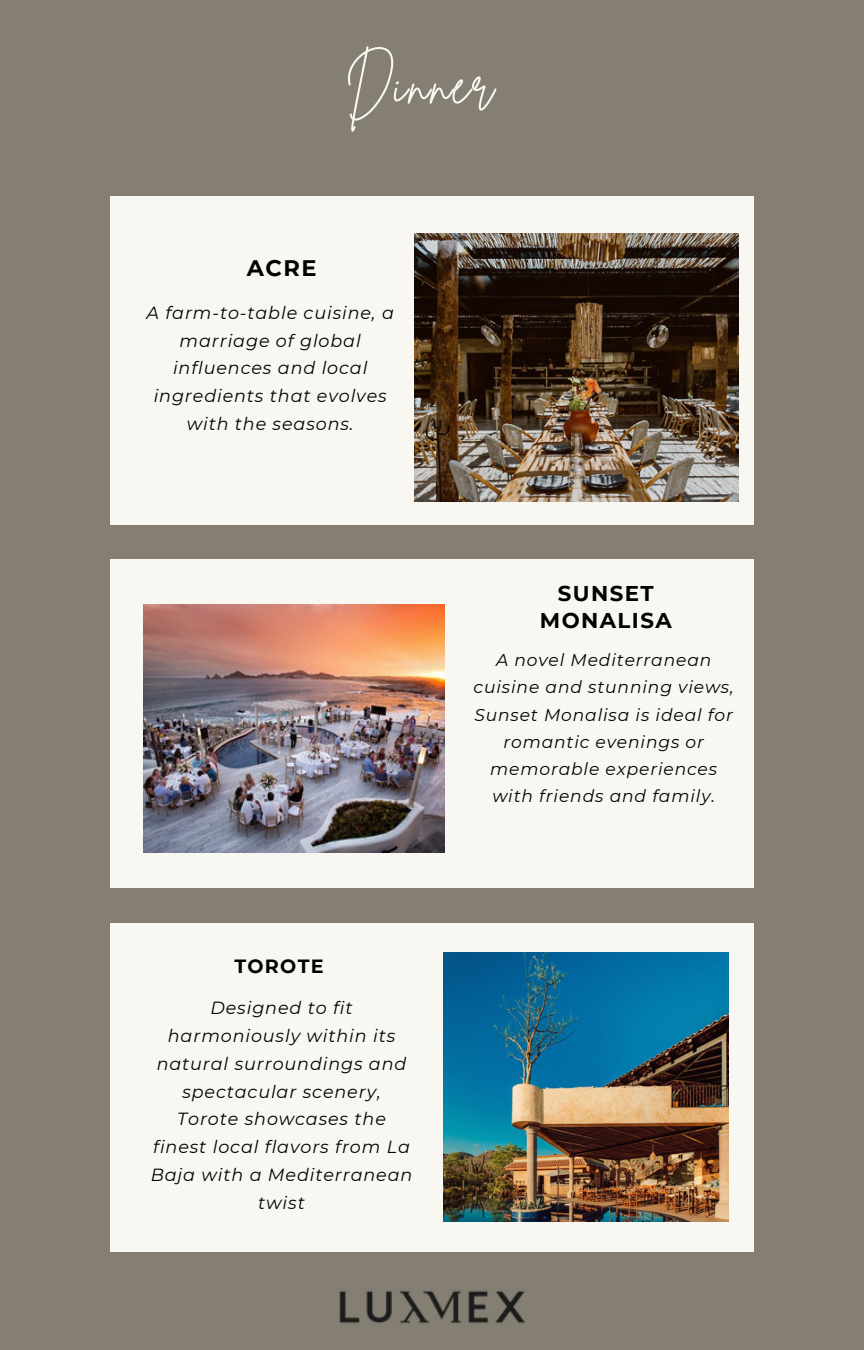
<style>
.page{position:relative;width:864px;height:1350px;background:#857f73}
.page>*{position:absolute;margin:0;border:0;box-sizing:border-box;transform-origin:0 0}
.t1{font:53.77px "Brittany Signature";letter-spacing:.05em;color:#f8f7f2}
.t2{font:700 22.5px "Montserrat";color:#020301}
.t3{font:700 21.38px/27px "Montserrat";letter-spacing:.065em;color:#020301;text-align:center}
.t4{font:700 19.12px "Montserrat";letter-spacing:.065em;color:#020301}
.t5{font:italic 17.55px/27.7px "Montserrat";letter-spacing:.05em;color:#020301;text-align:center}
.t6{font:italic 17.1px/27px "Montserrat";letter-spacing:.05em;color:#020301;text-align:center}
</style>
<div class="page">
<div style="left:110px;top:197px;width:644px;height:328px;background:#f8f7f2"></div>
<div style="left:110px;top:923px;width:644px;height:328px;background:#f8f7f2"></div>
<div style="left:110px;top:560px;width:644px;height:328px;background:#f8f7f2"></div>
<img style="left:443px;top:953px;width:285px;height:268px">
<img style="left:339px;top:1291px;width:186px;height:33px">
<img style="left:414px;top:234px;width:324px;height:268px">
<img style="left:144px;top:605px;width:300px;height:248px">
<p class="t1" style="left:345px;top:50px;width:150px">Dinner</p>
<p class="t2" style="left:247px;top:254px;width:71px">ACRE</p>
<p class="t5" style="left:147px;top:299px;width:249px">A farm-to-table cuisine, a marriage of global influences and local ingredients that evolves with the seasons.</p>
<p class="t4" style="left:234px;top:955px;width:91px">TOROTE</p>
<p class="t5" style="left:151px;top:994px;width:263px">Designed to fit harmoniously within its natural surroundings and spectacular scenery,<br>Torote showcases the finest local flavors from La<br>Baja with a Mediterranean twist</p>
<p class="t3" style="left:540px;top:580px;width:133px">SUNSET<br>MONALISA</p>
<p class="t6" style="left:474px;top:647px;width:262px">A novel Mediterranean cuisine and stunning views,<br>Sunset Monalisa is ideal for romantic evenings or memorable experiences with friends and family.</p>
</div>
